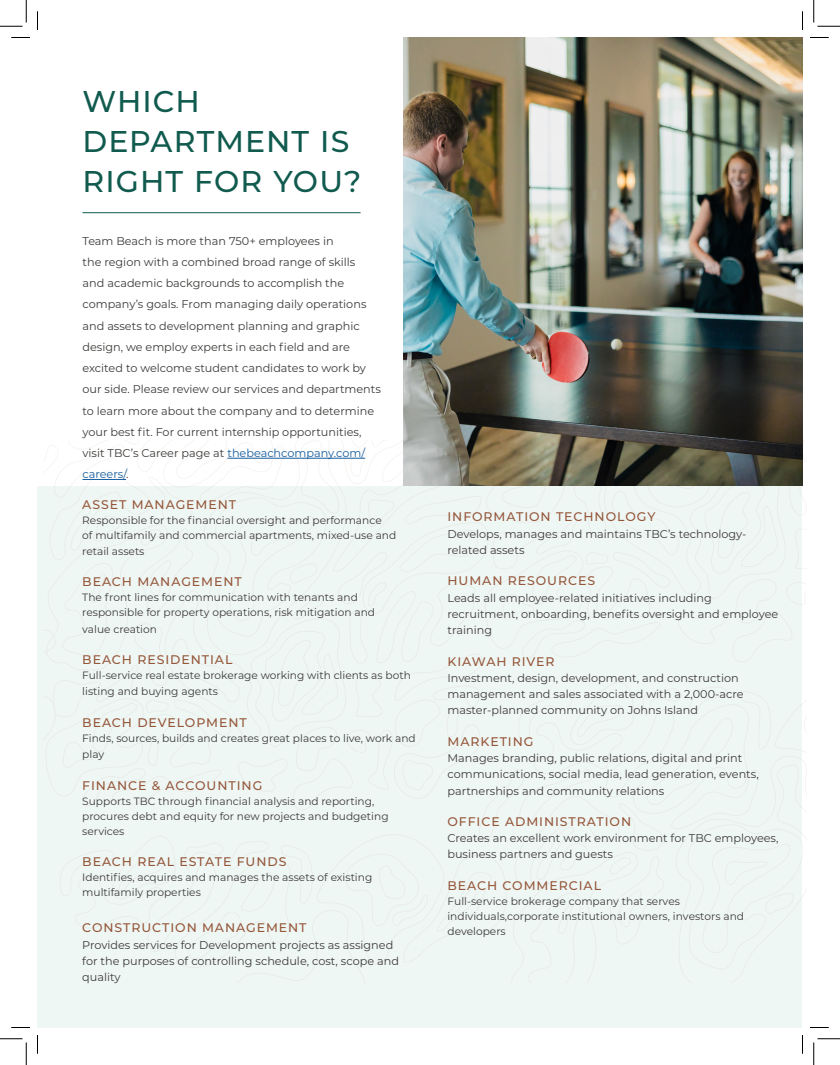
<style>
.page{position:relative;width:840px;height:1065px;background:#fff}
.page>*{position:absolute;margin:0;border:0;box-sizing:border-box;transform-origin:0 0}
.Headline{font:500 30px/40px "Montserrat";letter-spacing:.04em;color:#105a4e}
.Subhead{font:500 12.5px "Montserrat";letter-spacing:.075em;color:#95573a}
.Body_Copy{font:500 12.5px "Montserrat";letter-spacing:.075em;color:#95573a}
.Body_Copy-2{font:11.25px/21.2px "Montserrat";color:#3d3b39}
.Body_Copy-3{font:10.62px/15px "Montserrat";color:#3d3b39}
.s1{color:#175d9e}
</style>
<div class="page">
<div style="left:38px;top:486px;width:764px;height:542px;background:#eff7f5"></div>
<svg style="left:60px;top:810px;width:747px;height:172px"></svg>
<svg style="left:44px;top:441px;width:763px;height:369px"></svg>
<hr style="left:82px;top:212px;width:279px;height:1px;background:#0f5b4e">
<hr style="left:227px;top:458px;width:138px;height:1px;background:#175d9e">
<hr style="left:82px;top:479px;width:44px;height:1px;background:#175d9e">
<img style="left:404px;top:38px;width:398px;height:448px">
<svg style="left:11px;top:37px;width:19px;height:1px"></svg>
<svg style="left:810px;top:37px;width:19px;height:1px"></svg>
<svg style="left:11px;top:1027px;width:19px;height:1px"></svg>
<svg style="left:810px;top:1027px;width:19px;height:1px"></svg>
<svg style="left:37px;top:11px;width:1px;height:19px"></svg>
<svg style="left:37px;top:1035px;width:1px;height:19px"></svg>
<svg style="left:802px;top:11px;width:1px;height:19px"></svg>
<svg style="left:802px;top:1035px;width:1px;height:19px"></svg>
<svg style="left:0;top:0;width:27px;height:27px"></svg>
<svg style="left:0;top:1039px;width:27px;height:26px"></svg>
<svg style="left:814px;top:0;width:26px;height:27px"></svg>
<svg style="left:814px;top:1039px;width:26px;height:26px"></svg>
<p class="Headline" style="left:82px;top:80px;width:280px">WHICH<br>DEPARTMENT IS<br>RIGHT FOR YOU?</p>
<p class="Body_Copy-2" style="left:82px;top:230px;width:300px">Team Beach is more than 750+ employees in<br>the region with a combined broad range of skills<br>and academic backgrounds to accomplish the company’s goals. From managing daily operations and assets to development planning and graphic design, we employ experts in each field and are excited to welcome student candidates to work by our side. Please review our services and departments to learn more about the company and to determine your best fit. For current internship opportunities, visit TBC’s Career page at <span class="s1">thebeachcompany.com/ careers/</span>.</p>
<p class="Subhead" style="left:82px;top:495px;width:155px">ASSET MANAGEMENT</p>
<p class="Body_Copy-3" style="left:82px;top:512px;width:316px">Responsible for the financial oversight and performance<br>of multifamily and commercial apartments, mixed-use and</p>
<p class="Body_Copy-3" style="left:82px;top:543px;width:64px">retail assets</p>
<p class="Subhead" style="left:82px;top:573px;width:161px">BEACH MANAGEMENT</p>
<p class="Body_Copy-3" style="left:82px;top:590px;width:294px">The front lines for communication with tenants and responsible for property operations, risk mitigation and</p>
<p class="Body_Copy-3" style="left:82px;top:621px;width:76px">value creation</p>
<p class="Subhead" style="left:82px;top:651px;width:152px">BEACH RESIDENTIAL</p>
<p class="Body_Copy-3" style="left:82px;top:667px;width:330px;line-height:16.2px">Full-service real estate brokerage working with clients as both listing and buying agents</p>
<p class="Subhead" style="left:82px;top:714px;width:166px">BEACH DEVELOPMENT</p>
<p class="Body_Copy-3" style="left:82px;top:730px;width:335px;line-height:16.2px">Finds, sources, builds and creates great places to live, work and play</p>
<p class="Subhead" style="left:82px;top:776px;width:182px">FINANCE &amp; ACCOUNTING</p>
<p class="Body_Copy-3" style="left:82px;top:793px;width:308px">Supports TBC through financial analysis and reporting, procures debt and equity for new projects and budgeting services</p>
<p class="Subhead" style="left:82px;top:853px;width:206px">BEACH REAL ESTATE FUNDS</p>
<p class="Body_Copy-3" style="left:82px;top:869px;width:292px">Identifies, acquires and manages the assets of existing multifamily properties</p>
<p class="Body_Copy" style="left:82px;top:919px;width:226px">CONSTRUCTION MANAGEMENT</p>
<p class="Body_Copy-2" style="left:82px;top:936px;width:318px;line-height:16.2px">Provides services for Development projects as assigned for the purposes of controlling schedule, cost, scope and quality</p>
<p class="Subhead" style="left:447px;top:508px;width:210px">INFORMATION TECHNOLOGY</p>
<p class="Body_Copy-2" style="left:447px;top:525px;width:301px;line-height:16.2px">Develops, manages and maintains TBC’s technology&shy;related assets</p>
<p class="Subhead" style="left:447px;top:572px;width:149px">HUMAN RESOURCES</p>
<p class="Body_Copy-2" style="left:447px;top:589px;width:332px;line-height:16.2px">Leads all employee-related initiatives including recruitment, onboarding, benefits oversight and employee training</p>
<p class="Subhead" style="left:447px;top:653px;width:109px">KIAWAH RIVER</p>
<p class="Body_Copy-2" style="left:447px;top:669px;width:298px;line-height:16.2px">Investment, design, development, and construction management and sales associated with a 2,000-acre master-planned community on Johns Island</p>
<p class="Subhead" style="left:447px;top:733px;width:88px">MARKETING</p>
<p class="Body_Copy-2" style="left:447px;top:750px;width:313px;line-height:16.2px">Manages branding, public relations, digital and print communications, social media, lead generation, events, partnerships and community relations</p>
<p class="Subhead" style="left:447px;top:813px;width:185px">OFFICE ADMINISTRATION</p>
<p class="Body_Copy-2" style="left:447px;top:830px;width:333px;line-height:16.2px">Creates an excellent work environment for TBC employees, business partners and guests</p>
<p class="Subhead" style="left:447px;top:877px;width:155px">BEACH COMMERCIAL</p>
<p class="Body_Copy-3" style="left:447px;top:893px;width:298px">Full-service brokerage company that serves individuals,corporate institutional owners, investors and developers</p>
</div>
